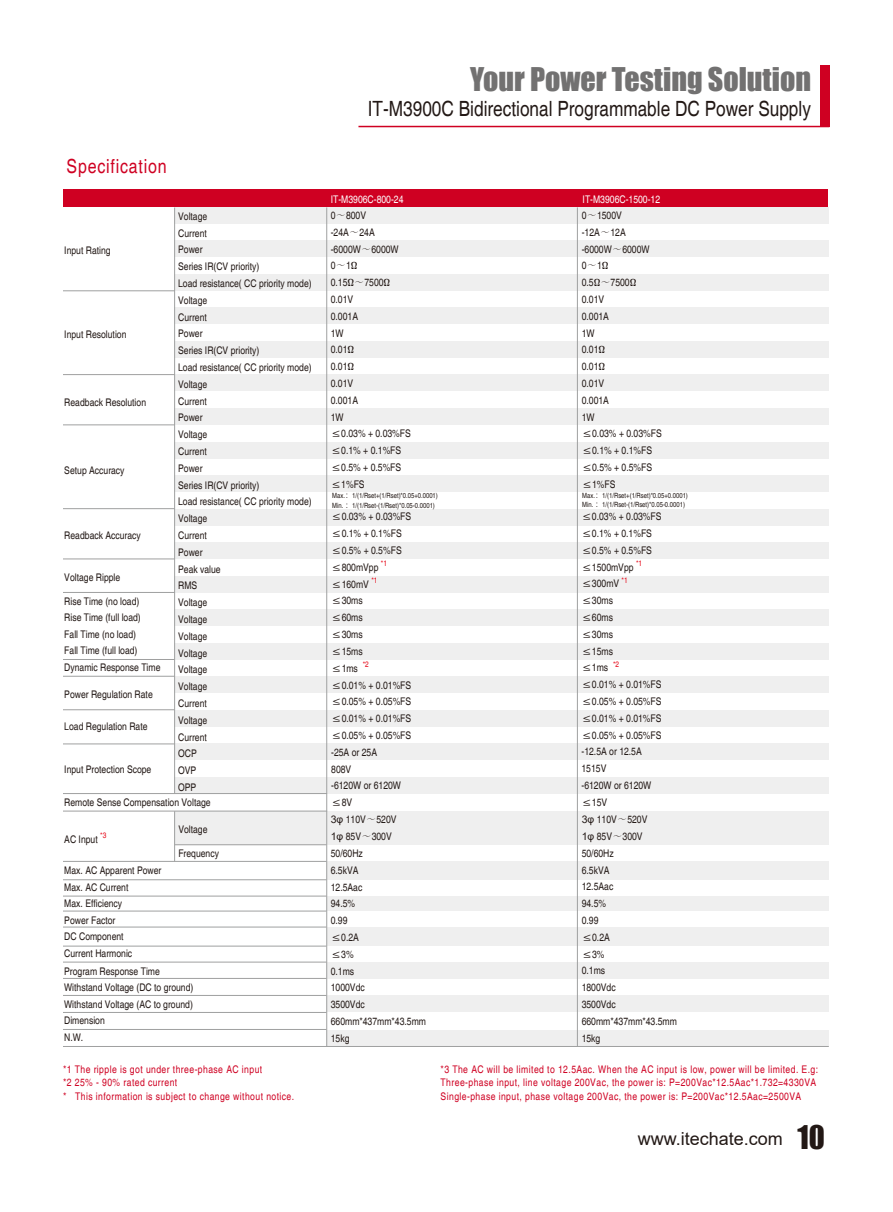
<style>
.page{position:relative;width:893px;height:1212px;background:#fff}
.page>*{position:absolute;margin:0;border:0;box-sizing:border-box;transform-origin:0 0}
.t1{font:30px "Impact";color:#727171}
.t2{font:condensed 21px "Helvetica";color:#221815}
.t3{font:condensed 19.5px "Helvetica";letter-spacing:.04em;color:#cf0022}
.t4{font:18px "Arial";color:#221815}
.t5{font:condensed 10.5px/16.8px "Helvetica";color:#221815}
.t6{font:condensed 10.5px/13.5px "Helvetica";letter-spacing:.04em;color:#cf0022}
.t7{font:condensed 10.5px "Helvetica";color:#fff}
.t8{font:condensed 7.2px/9.1px "Helvetica";color:#221815}
.s1{font-family:"Adobe Song Std";font-weight:300;font-stretch:normal}
.s2{font-family:"Source Han Sans CN";font-weight:300;font-stretch:normal}
.s3{font-family:"Arial";font-stretch:normal}
.s4{font-family:"Impact";font-size:30px}
</style>
<div class="page">
<div style="left:175px;top:207px;width:654px;height:17px;background:#efefef"></div>
<div style="left:175px;top:240px;width:654px;height:17px;background:#efefef"></div>
<div style="left:175px;top:274px;width:654px;height:17px;background:#efefef"></div>
<div style="left:175px;top:307px;width:654px;height:17px;background:#efefef"></div>
<div style="left:175px;top:341px;width:654px;height:16px;background:#efefef"></div>
<div style="left:175px;top:374px;width:654px;height:17px;background:#efefef"></div>
<div style="left:175px;top:408px;width:654px;height:17px;background:#efefef"></div>
<div style="left:175px;top:442px;width:654px;height:16px;background:#efefef"></div>
<div style="left:175px;top:475px;width:654px;height:17px;background:#efefef"></div>
<div style="left:175px;top:542px;width:654px;height:17px;background:#efefef"></div>
<div style="left:175px;top:509px;width:654px;height:16px;background:#efefef"></div>
<div style="left:175px;top:576px;width:654px;height:16px;background:#efefef"></div>
<div style="left:175px;top:609px;width:654px;height:17px;background:#efefef"></div>
<div style="left:175px;top:643px;width:654px;height:16px;background:#efefef"></div>
<div style="left:175px;top:676px;width:654px;height:17px;background:#efefef"></div>
<div style="left:175px;top:710px;width:654px;height:16px;background:#efefef"></div>
<div style="left:175px;top:743px;width:654px;height:17px;background:#efefef"></div>
<div style="left:175px;top:777px;width:654px;height:16px;background:#efefef"></div>
<div style="left:175px;top:811px;width:654px;height:34px;background:#efefef"></div>
<div style="left:327px;top:861px;width:502px;height:19px;background:#efefef"></div>
<div style="left:327px;top:896px;width:502px;height:15px;background:#efefef"></div>
<div style="left:327px;top:927px;width:502px;height:19px;background:#efefef"></div>
<div style="left:327px;top:962px;width:502px;height:16px;background:#efefef"></div>
<div style="left:327px;top:995px;width:502px;height:17px;background:#efefef"></div>
<div style="left:327px;top:1030px;width:502px;height:16px;background:#efefef"></div>
<div style="left:63px;top:189px;width:765px;height:18px;background:#cf0022"></div>
<hr style="left:174px;top:811px;width:1px;height:50px;background:#9fa0a0">
<hr style="left:174px;top:208px;width:1px;height:585px;background:#9fa0a0">
<hr style="left:63px;top:291px;width:112px;height:1px;background:#9fa0a0">
<hr style="left:63px;top:374px;width:112px;height:1px;background:#9fa0a0">
<hr style="left:63px;top:425px;width:112px;height:1px;background:#9fa0a0">
<hr style="left:63px;top:508px;width:112px;height:1px;background:#9fa0a0">
<hr style="left:63px;top:559px;width:112px;height:1px;background:#9fa0a0">
<hr style="left:63px;top:592px;width:112px;height:1px;background:#9fa0a0">
<hr style="left:63px;top:659px;width:112px;height:1px;background:#9fa0a0">
<hr style="left:63px;top:676px;width:112px;height:1px;background:#9fa0a0">
<hr style="left:63px;top:709px;width:112px;height:1px;background:#9fa0a0">
<hr style="left:63px;top:744px;width:112px;height:1px;background:#9fa0a0">
<hr style="left:63px;top:793px;width:264px;height:1px;background:#9fa0a0">
<hr style="left:63px;top:811px;width:264px;height:1px;background:#9fa0a0">
<hr style="left:175px;top:844px;width:152px;height:1px;background:#9fa0a0">
<hr style="left:63px;top:861px;width:264px;height:1px;background:#9fa0a0">
<hr style="left:63px;top:879px;width:264px;height:1px;background:#9fa0a0">
<hr style="left:63px;top:896px;width:264px;height:1px;background:#9fa0a0">
<hr style="left:63px;top:911px;width:264px;height:1px;background:#9fa0a0">
<hr style="left:63px;top:927px;width:264px;height:1px;background:#9fa0a0">
<hr style="left:63px;top:946px;width:264px;height:1px;background:#9fa0a0">
<hr style="left:63px;top:962px;width:264px;height:1px;background:#9fa0a0">
<hr style="left:63px;top:1046px;width:766px;height:1px;background:#9fa0a0">
<hr style="left:63px;top:978px;width:264px;height:1px;background:#9fa0a0">
<hr style="left:63px;top:1012px;width:264px;height:1px;background:#9fa0a0">
<hr style="left:63px;top:995px;width:264px;height:1px;background:#9fa0a0">
<hr style="left:63px;top:1029px;width:264px;height:1px;background:#9fa0a0">
<hr style="left:577px;top:207px;width:1px;height:839px;background:#9fa0a0">
<hr style="left:326px;top:207px;width:1px;height:839px;background:#9fa0a0">
<div style="left:820px;top:65px;width:9px;height:62px;background:#cf0022"></div>
<hr style="left:358px;top:126px;width:471px;height:1px;background:#cf0022">
<h3 class="t3" style="left:67px;top:155px;width:102px">Specification</h3>
<p class="t5" style="left:64px;top:242px;width:48px">Input Rating</p>
<p class="t5" style="left:64px;top:326px;width:64px">Input Resolution</p>
<p class="t5" style="left:64px;top:394px;width:83px">Readback Resolution</p>
<p class="t5" style="left:64px;top:462px;width:62px">Setup Accuracy</p>
<p class="t5" style="left:64px;top:527px;width:78px">Readback Accuracy</p>
<p class="t5" style="left:64px;top:569px;width:57px">Voltage Ripple</p>
<p class="t5" style="left:64px;top:593px;width:98px">Rise Time (no load)<br>Rise Time (full load)<br>Fall Time (no load)<br>Fall Time (full load)<br>Dynamic Response Time</p>
<p class="t5" style="left:64px;top:686px;width:90px">Power Regulation Rate</p>
<p class="t5" style="left:64px;top:718px;width:85px">Load Regulation Rate</p>
<p class="t5" style="left:64px;top:761px;width:89px">Input Protection Scope</p>
<p class="t5" style="left:178px;top:208px;width:135px">Voltage<br>Current<br>Power<br>Series IR(CV priority)<br>Load resistance( CC priority mode)<br>Voltage<br>Current<br>Power<br>Series IR(CV priority)<br>Load resistance( CC priority mode)<br>Voltage<br>Current<br>Power<br>Voltage<br>Current<br>Power<br>Series IR(CV priority)<br>Load resistance( CC priority mode)<br>Voltage<br>Current<br>Power<br>Peak value<br>RMS<br>Voltage<br>Voltage<br>Voltage<br>Voltage<br>Voltage<br>Voltage<br>Current<br>Voltage<br>Current<br>OCP<br>OVP<br>OPP</p>
<p class="t5" style="left:64px;top:793px;width:148px">Remote Sense Compensation Voltage</p>
<p class="t5" style="left:64px;top:831px;width:43px">AC Input <sup>*3</sup></p>
<p class="t5" style="left:64px;top:863px;width:99px">Max. AC Apparent Power<br>Max. AC Current<br>Max. Efficiency<br>Power Factor<br>DC Component<br>Current Harmonic</p>
<p class="t5" style="left:178px;top:820px;width:31px">Voltage</p>
<p class="t5" style="left:178px;top:844px;width:42px">Frequency</p>
<p class="t5" style="left:64px;top:963px;width:131px">Program Response Time<br>Withstand Voltage (DC to ground)<br>Withstand Voltage (AC to ground)<br>Dimension<br>N.W.</p>
<h1 class="t1" style="left:470px;top:56px;width:342px">Your Power Testing Solution</h1>
<h2 class="t2" style="left:368px;top:96px;width:445px">IT-M3900C Bidirectional Programmable DC Power Supply</h2>
<p class="t7" style="left:331px;top:193px;width:74px">IT-M3906C-800-24</p>
<p class="t7" style="left:583px;top:193px;width:79px">IT-M3906C-1500-12</p>
<p class="t5" style="left:582px;top:207px;width:82px">0<span class="s1">～</span>1500V<br>-12A<span class="s1">～</span>12A<br>-6000W<span class="s1">～</span>6000W<br>0<span class="s1">～</span>1Ω<br>0.5Ω<span class="s1">～</span>7500Ω<br>0.01V<br>0.001A<br>1W<br>0.01Ω<br>0.01Ω<br>0.01V<br>0.001A<br>1W<br>≤0.03% + 0.03%FS ≤0.1% + 0.1%FS ≤0.5% + 0.5%FS ≤1%FS</p>
<p class="t5" style="left:331px;top:207px;width:82px">0<span class="s1">～</span>800V<br>-24A<span class="s1">～</span>24A<br>-6000W<span class="s1">～</span>6000W<br>0<span class="s1">～</span>1Ω<br>0.15Ω<span class="s1">～</span>7500Ω<br>0.01V<br>0.001A<br>1W<br>0.01Ω<br>0.01Ω<br>0.01V<br>0.001A<br>1W<br>≤0.03% + 0.03%FS ≤0.1% + 0.1%FS ≤0.5% + 0.5%FS ≤1%FS</p>
<p class="t5" style="left:331px;top:508px;width:82px">≤0.03% + 0.03%FS ≤0.1% + 0.1%FS ≤0.5% + 0.5%FS ≤800mVpp <sup>*1 </sup>≤160mV <sup>*1 </sup>≤30ms<br>≤60ms<br>≤30ms<br>≤15ms<br>≤1ms <sup>*2<br></sup>≤0.01% + 0.01%FS ≤0.05% + 0.05%FS ≤0.01% + 0.01%FS ≤0.05% + 0.05%FS -25A or 25A<br>808V<br>-6120W or 6120W ≤8V</p>
<p class="t8" style="left:332px;top:491px;width:107px">Max.<span class="s2">：</span>1/(1/Rset+(1/Rset)*0.05+0.0001)<br>Min. <span class="s2">：</span>1/(1/Rset-(1/Rset)*0.05-0.0001)</p>
<p class="t8" style="left:582px;top:491px;width:107px">Max.<span class="s2">：</span>1/(1/Rset+(1/Rset)*0.05+0.0001)<br>Min. <span class="s2">：</span>1/(1/Rset-(1/Rset)*0.05-0.0001)</p>
<p class="t5" style="left:581px;top:508px;width:82px">≤0.03% + 0.03%FS ≤0.1% + 0.1%FS ≤0.5% + 0.5%FS ≤1500mVpp <sup>*1 </sup>≤300mV <sup>*1 </sup>≤30ms<br>≤60ms<br>≤30ms<br>≤15ms<br>≤1ms <sup>*2<br></sup>≤0.01% + 0.01%FS ≤0.05% + 0.05%FS ≤0.01% + 0.01%FS ≤0.05% + 0.05%FS -12.5A or 12.5A<br>1515V<br>-6120W or 6120W ≤15V</p>
<p class="t5" style="left:331px;top:811px;width:97px"><span class="s3">3φ</span> 110V<span class="s1">～</span>520V<br><span class="s3">1φ</span> 85V<span class="s1">～</span>300V<br>50/60Hz<br>6.5kVA<br>12.5Aac<br>94.5%<br>0.99<br>≤0.2A<br>≤3%<br>0.1ms<br>1000Vdc<br>3500Vdc<br>660mm*437mm*43.5mm<br>15kg</p>
<p class="t5" style="left:582px;top:811px;width:97px"><span class="s3">3φ</span> 110V<span class="s1">～</span>520V<br><span class="s3">1φ</span> 85V<span class="s1">～</span>300V<br>50/60Hz<br>6.5kVA<br>12.5Aac<br>94.5%<br>0.99<br>≤0.2A<br>≤3%<br>0.1ms<br>1800Vdc<br>3500Vdc<br>660mm*437mm*43.5mm<br>15kg</p>
<p class="t6" style="left:63px;top:1062px;width:233px">*1 The ripple is got under three-phase AC input<br>*2 25% - 90% rated current<br>* This information is subject to change without notice.</p>
<p class="t6" style="left:441px;top:1062px;width:379px">*3 The AC will be limited to 12.5Aac. When the AC input is low, power will be limited. E.g:<br>Three-phase input, line voltage 200Vac, the power is: P=200Vac*12.5Aac*1.732=4330VA<br>Single-phase input, phase voltage 200Vac, the power is: P=200Vac*12.5Aac=2500VA</p>
<h3 class="t4" style="left:638px;top:1126px;width:189px">www.itechate.com <span class="s4">10</span></h3>
</div>
